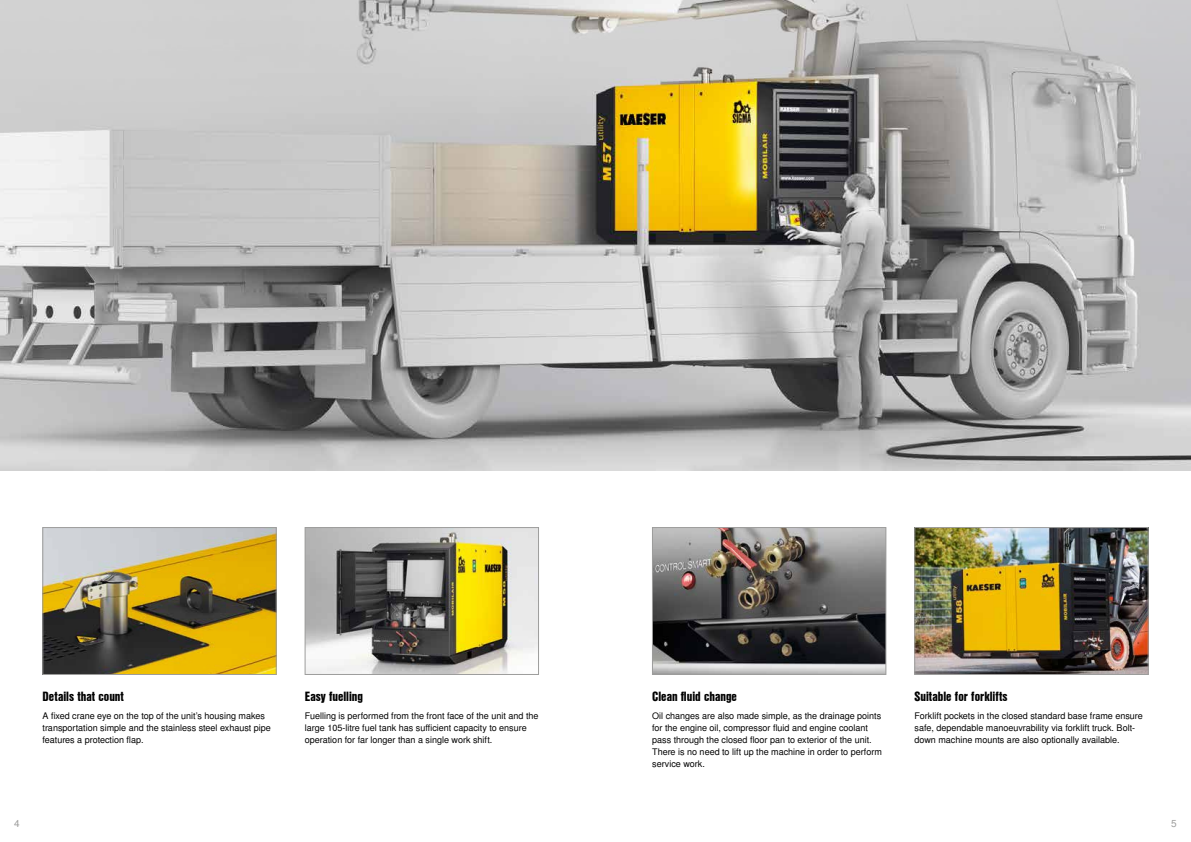
<style>
.page{position:relative;width:1191px;height:842px;background:#fff}
.page>*{position:absolute;margin:0;border:0;box-sizing:border-box;transform-origin:0 0}
.t1{font:13px "Nimbus San L Bla Con";color:#000}
.t2{font:10px "Nimbus San L";color:#9d9d9c}
.t3{font:9px/12px "Nimbus San L";color:#000}
</style>
<div class="page">
<img style="left:654px;top:529px;width:230px;height:144px">
<div style="left:652px;top:527px;width:234px;height:148px;border:1px solid #9d9d9c"></div>
<img style="left:916px;top:529px;width:230px;height:144px">
<div style="left:914px;top:527px;width:234px;height:148px;border:1px solid #9d9d9c"></div>
<img style="left:45px;top:529px;width:229px;height:144px">
<div style="left:43px;top:527px;width:233px;height:148px;border:1px solid #9d9d9c"></div>
<img style="left:0;top:0;width:1191px;height:471px">
<img style="left:307px;top:529px;width:230px;height:144px">
<div style="left:305px;top:527px;width:234px;height:148px;border:1px solid #9d9d9c"></div>
<h1 class="t1" style="left:43px;top:686px;width:83px">Details that count</h1>
<p class="t3" style="left:43px;top:710px;width:230px">A fixed crane eye on the top of the unit’s housing makes transportation simple and the stainless steel exhaust pipe features a protection flap.</p>
<h1 class="t1" style="left:305px;top:686px;width:60px">Easy fuelling</h1>
<p class="t3" style="left:305px;top:710px;width:235px">Fuelling is performed from the front face of the unit and the large 105-litre fuel tank has sufficient capacity to ensure operation for far longer than a single work shift.</p>
<h1 class="t1" style="left:652px;top:686px;width:86px">Clean fluid change</h1>
<p class="t3" style="left:652px;top:710px;width:231px">Oil changes are also made simple, as the drainage points for the engine oil, compressor fluid and engine coolant pass through the closed floor pan to exterior of the unit.<br>There is no need to lift up the machine in order to perform service work.</p>
<h1 class="t1" style="left:914px;top:686px;width:94px">Suitable for forklifts</h1>
<p class="t3" style="left:914px;top:710px;width:230px">Forklift pockets in the closed standard base frame ensure safe, dependable manoeuvrability via forklift truck. Bolt&shy;down machine mounts are also optionally available.</p>
<p class="t2" style="left:14px;top:817px;width:7px">4</p>
<p class="t2" style="left:1171px;top:817px;width:7px">5</p>
</div>
